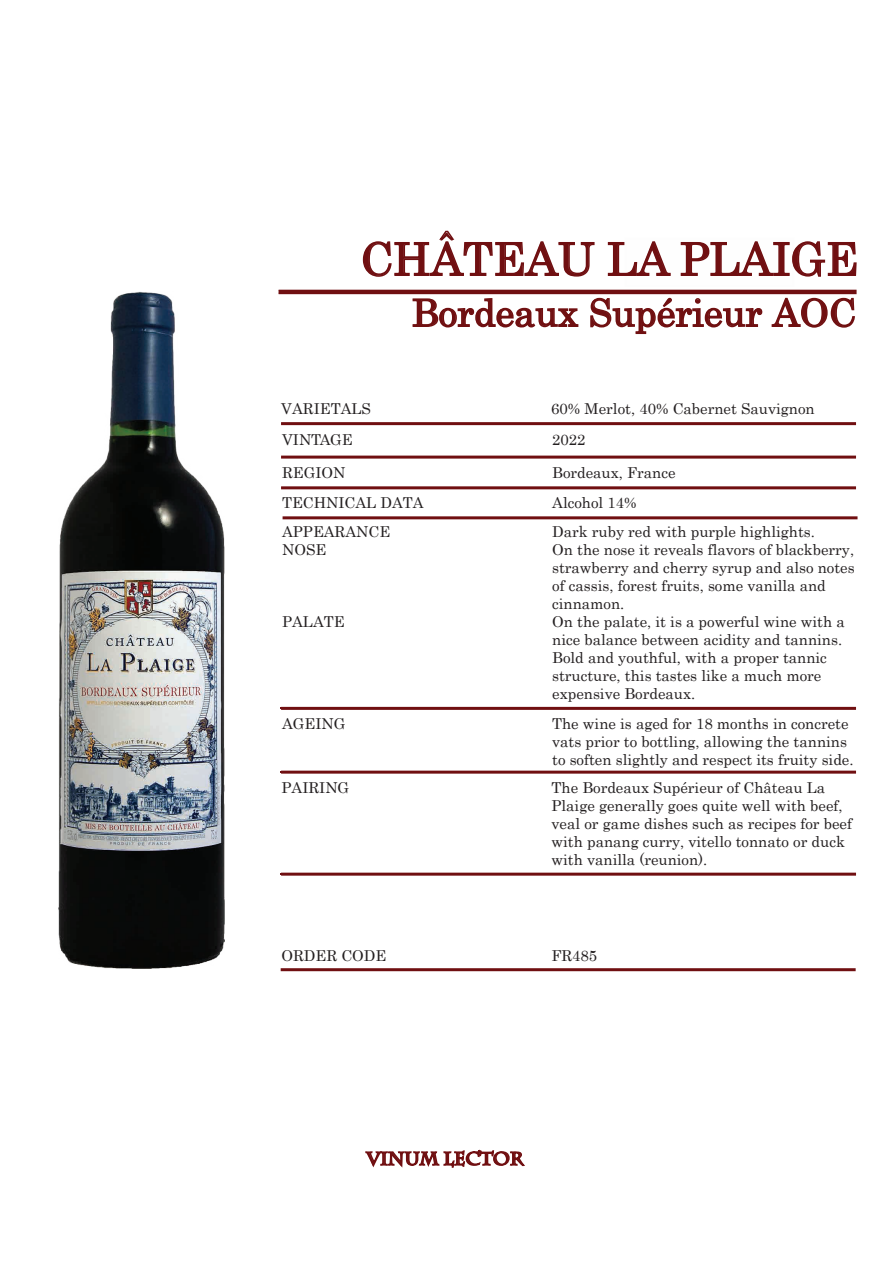
<style>
.page{position:relative;width:893px;height:1263px;background:#fff}
.page>*{position:absolute;margin:0;border:0;box-sizing:border-box;transform-origin:0 0}
.t1{font:45px "Century";color:#700f11}
.t2{font:37.5px "Century";color:#700f11}
.t3{font:700 18px "Charlemagne Std";color:#700f11}
.t4{font:15px/18px "Century";color:#231f20}
</style>
<div class="page">
<hr style="left:278px;top:290px;width:579px;height:4px;background:#700f11">
<svg style="left:412px;top:298px;width:167px;height:30px"></svg>
<svg style="left:590px;top:297px;width:173px;height:38px"></svg>
<svg style="left:771px;top:297px;width:84px;height:31px"></svg>
<div style="left:281px;top:968px;width:575px;height:3px;border:2px solid #700f11"></div>
<svg style="left:362px;top:230px;width:233px;height:47px"></svg>
<svg style="left:607px;top:241px;width:64px;height:36px"></svg>
<svg style="left:680px;top:240px;width:177px;height:37px"></svg>
<svg style="left:365px;top:1149px;width:160px;height:19px"></svg>
<div style="left:281px;top:456px;width:575px;height:3px;border:2px solid #700f11"></div>
<div style="left:281px;top:486px;width:575px;height:3px;border:2px solid #700f11"></div>
<div style="left:281px;top:422px;width:575px;height:3px;border:2px solid #700f11"></div>
<hr style="left:280px;top:708px;width:574px;height:1px;background:#700f11">
<hr style="left:280px;top:771px;width:574px;height:2px;background:#700f11">
<hr style="left:280px;top:873px;width:574px;height:2px;background:#700f11">
<div style="left:281px;top:707px;width:575px;height:3px;border:2px solid #700f11"></div>
<div style="left:281px;top:771px;width:575px;height:3px;border:2px solid #700f11"></div>
<div style="left:281px;top:873px;width:575px;height:3px;border:2px solid #700f11"></div>
<div style="left:283px;top:516px;width:574px;height:3px;border:2px solid #700f11"></div>
<img style="left:58px;top:292px;width:167px;height:677px">
<h1 class="t1" style="left:360px;top:221px;width:499px">CHÂTEAU LA PLAIGE</h1>
<h2 class="t2" style="left:412px;top:281px;width:446px">Bordeaux Supérieur AOC</h2>
<p class="t4" style="left:281px;top:398px;width:91px">VARIETALS</p>
<p class="t4" style="left:551px;top:398px;width:265px">60% Merlot, 40% Cabernet Sauvignon</p>
<p class="t4" style="left:282px;top:429px;width:72px">VINTAGE</p>
<p class="t4" style="left:552px;top:429px;width:35px">2022</p>
<p class="t4" style="left:282px;top:462px;width:65px">REGION</p>
<p class="t4" style="left:552px;top:462px;width:125px">Bordeaux, France</p>
<p class="t4" style="left:282px;top:492px;width:143px">TECHNICAL DATA</p>
<p class="t4" style="left:552px;top:492px;width:86px">Alcohol 14%</p>
<p class="t4" style="left:282px;top:521px;width:110px">APPEARANCE</p>
<p class="t4" style="left:552px;top:521px;width:264px">Dark ruby red with purple highlights.</p>
<p class="t4" style="left:282px;top:539px;width:46px">NOSE</p>
<p class="t4" style="left:552px;top:539px;width:304px">On the nose it reveals flavors of blackberry, strawberry and cherry syrup and also notes of cassis, forest fruits, some vanilla and cinnamon.</p>
<p class="t4" style="left:282px;top:611px;width:64px">PALATE</p>
<p class="t4" style="left:552px;top:611px;width:294px">On the palate, it is a powerful wine with a nice balance between acidity and tannins.<br>Bold and youthful, with a proper tannic structure, this tastes like a much more expensive Bordeaux.</p>
<p class="t4" style="left:282px;top:713px;width:65px">AGEING</p>
<p class="t4" style="left:552px;top:713px;width:303px">The wine is aged for 18 months in concrete vats prior to bottling, allowing the tannins to soften slightly and respect its fruity side.</p>
<p class="t4" style="left:282px;top:777px;width:69px">PAIRING</p>
<p class="t4" style="left:552px;top:777px;width:302px">The Bordeaux Supérieur of Château La Plaige generally goes quite well with beef, veal or game dishes such as recipes for beef with panang curry, vitello tonnato or duck with vanilla (reunion).</p>
<p class="t4" style="left:281px;top:945px;width:107px">ORDER CODE</p>
<p class="t4" style="left:551px;top:945px;width:47px">FR485</p>
<p class="t3" style="left:367px;top:1148px;width:158px">VINUM LECTOR</p>
</div>
